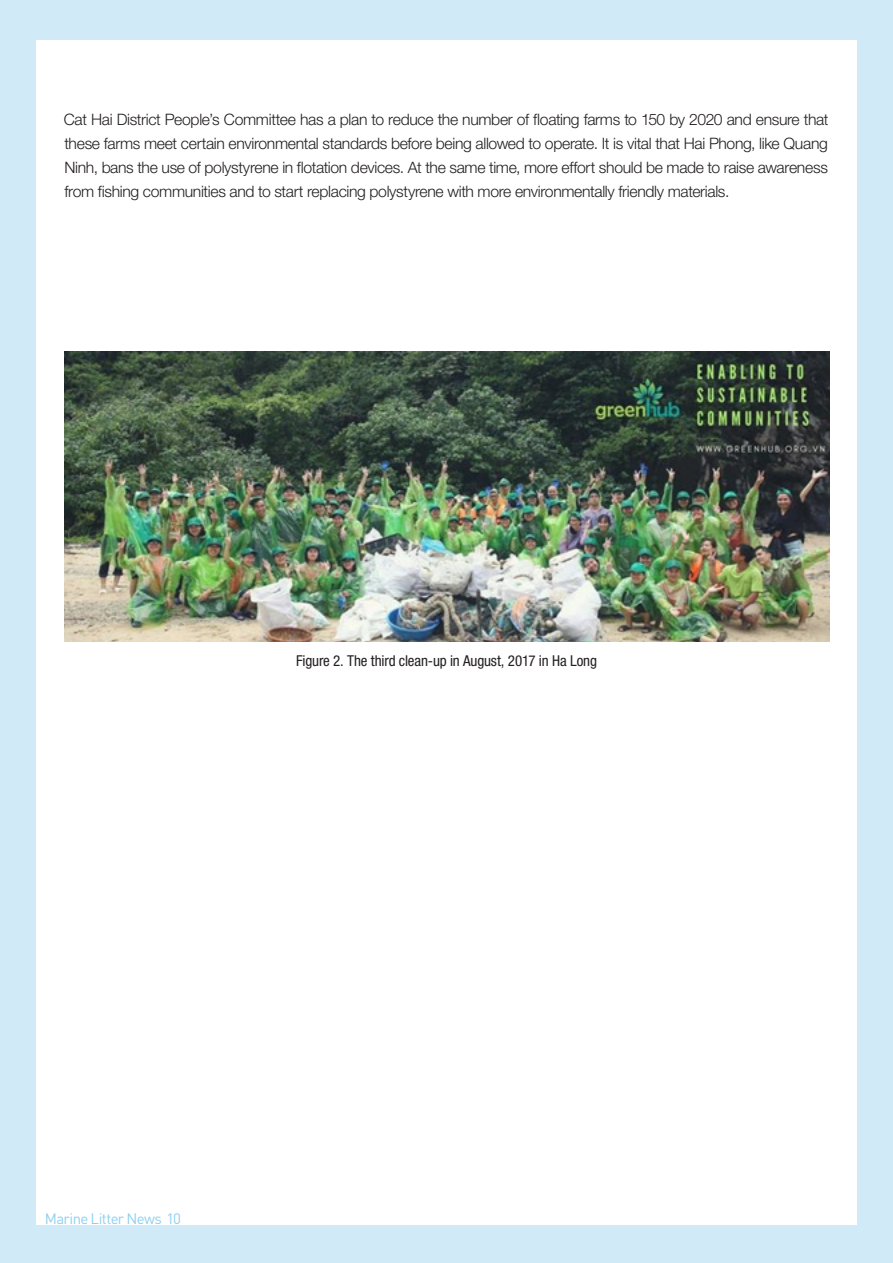
<style>
.page{position:relative;width:893px;height:1263px;background:#d1eaf8}
.page>*{position:absolute;margin:0;border:0;box-sizing:border-box;transform-origin:0 0}
.t1{font:300 15.75px/24px "Helvetica Neue LT Pro";letter-spacing:-.02em;color:#231f20;text-align:justify}
.t2{font:condensed 15px "Helvetica Neue LT Pro";letter-spacing:-.01em;color:#231f20}
.t3{font:15px "DIN";letter-spacing:-.045em;color:#8ed0f2}
</style>
<div class="page">
<div style="left:36px;top:40px;width:821px;height:1185px;background:#fff"></div>
<img style="left:64px;top:351px;width:765px;height:290px">
<p class="t1" style="left:64px;top:107px;width:766px">Cat Hai District People’s Committee has a plan to reduce the number of floating farms to 150 by 2020 and ensure that these farms meet certain environmental standards before being allowed to operate. It is vital that Hai Phong, like Quang Ninh, bans the use of polystyrene in flotation devices. At the same time, more effort should be made to raise awareness from fishing communities and to start replacing polystyrene with more environmentally friendly materials.</p>
<p class="t2" style="left:296px;top:652px;width:302px">Figure 2. The third clean-up in August, 2017 in Ha Long</p>
<p class="t3" style="left:45px;top:1209px;width:137px">Marine Litter News 10</p>
</div>
